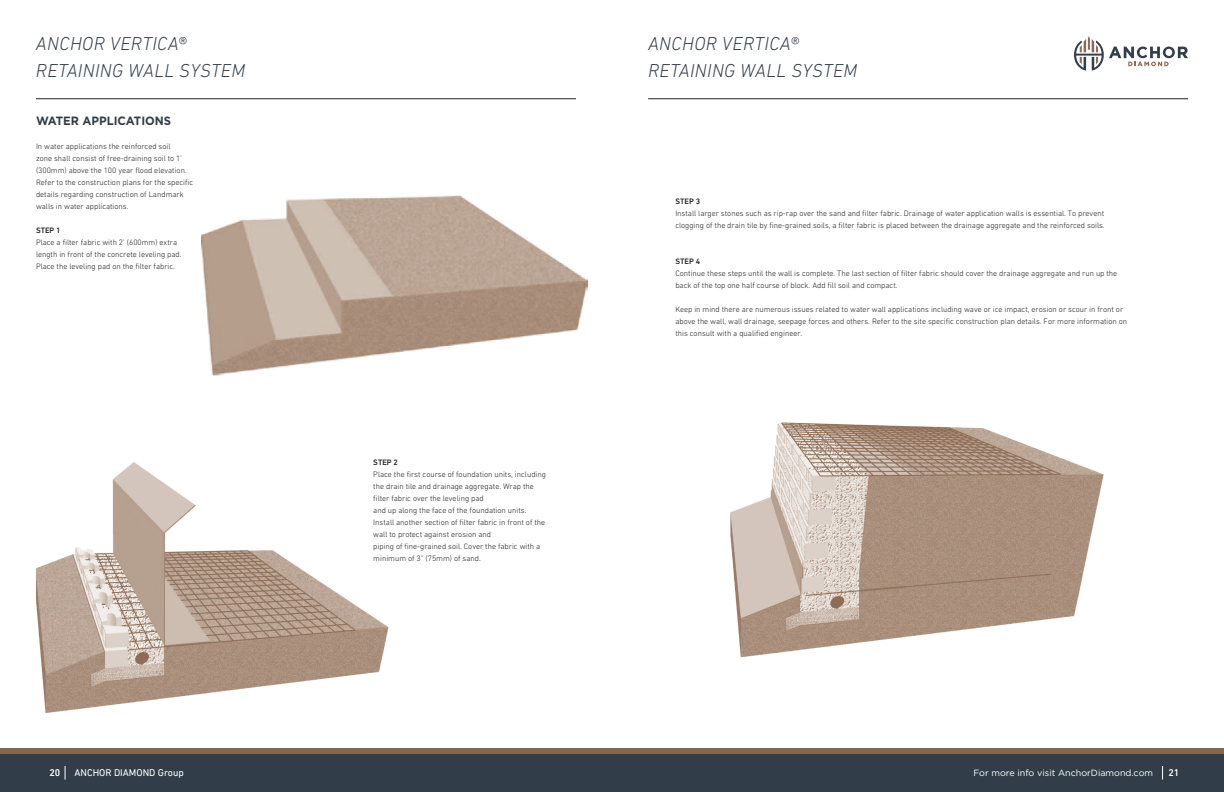
<style>
.page{position:relative;width:1224px;height:792px;background:#fff}
.page>*{position:absolute;margin:0;border:0;box-sizing:border-box;transform-origin:0 0}
.Rest_of_Product_Name{font:italic 300 19px "DIN Next LT Pro";letter-spacing:.02em;color:#313e49}
.t1{font:700 12px "Gotham";color:#313e49;scale:.95 1}
.t2{font:10px "DIN Next LT Pro";color:#fff}
.t3{font:500 10px "DIN Next W1 G";color:#fff}
.t4{font:9px "Gotham";color:#fff}
.Measurements{font:300 8px/12px "DIN Next W1 G";color:#231f20}
.t5{font:500 8px "DIN Next W1 G";color:#231f20}
</style>
<div class="page">
<div style="left:0;top:752px;width:1224px;height:40px;background:#313e49"></div>
<svg style="left:65px;top:766px;width:1px;height:14px"></svg>
<svg style="left:1162px;top:766px;width:1px;height:14px"></svg>
<hr style="left:36px;top:98px;width:540px;height:1px;background:#231f20">
<hr style="left:648px;top:98px;width:540px;height:1px;background:#231f20">
<svg style="left:1074px;top:36px;width:114px;height:35px"></svg>
<div style="left:0;top:748px;width:1224px;height:5px;background:#886750"></div>
<img style="left:36px;top:462px;width:353px;height:251px">
<img style="left:730px;top:422px;width:374px;height:236px">
<img style="left:201px;top:195px;width:387px;height:181px">
<p class="Rest_of_Product_Name" style="left:36px;top:33px;width:152px">ANCHOR VERTICA®</p>
<p class="Rest_of_Product_Name" style="left:36px;top:60px;width:211px">RETAINING WALL SYSTEM</p>
<p class="t1" style="left:36px;top:114px;width:144px">WATER APPLICATIONS</p>
<p class="Measurements" style="left:36px;top:141px;width:152px">In water applications the reinforced soil zone shall consist of free-draining soil to 1’ (300mm) above the 100 year flood elevation.</p>
<p class="Measurements" style="left:36px;top:177px;width:159px">Refer to the construction plans for the specific details regarding construction of Landmark walls in water applications.</p>
<p class="t5" style="left:36px;top:226px;width:26px">STEP 1</p>
<p class="Measurements" style="left:36px;top:237px;width:147px">Place a filter fabric with 2’ (600mm) extra length in front of the concrete leveling pad.<br>Place the leveling pad on the filter fabric.</p>
<p class="t5" style="left:373px;top:458px;width:26px">STEP 2</p>
<p class="Measurements" style="left:373px;top:468px;width:174px">Place the first course of foundation units, including the drain tile and drainage aggregate. Wrap the filter fabric over the leveling pad</p>
<p class="Measurements" style="left:373px;top:504px;width:173px">and up along the face of the foundation units.<br>Install another section of filter fabric in front of the wall to protect against erosion and</p>
<p class="Measurements" style="left:373px;top:540px;width:169px">piping of fine-grained soil. Cover the fabric with a minimum of 3” (75mm) of sand.</p>
<p class="Rest_of_Product_Name" style="left:648px;top:33px;width:152px">ANCHOR VERTICA®</p>
<p class="Rest_of_Product_Name" style="left:648px;top:60px;width:211px">RETAINING WALL SYSTEM</p>
<p class="t5" style="left:675px;top:197px;width:26px">STEP 3</p>
<p class="Measurements" style="left:675px;top:208px;width:430px">Install larger stones such as rip-rap over the sand and filter fabric. Drainage of water application walls is essential. To prevent</p>
<p class="Measurements" style="left:675px;top:220px;width:431px">clogging of the drain tile by fine-grained soils, a filter fabric is placed between the drainage aggregate and the reinforced soils.</p>
<p class="t5" style="left:675px;top:257px;width:26px">STEP 4</p>
<p class="Measurements" style="left:675px;top:268px;width:443px">Continue these steps until the wall is complete. The last section of filter fabric should cover the drainage aggregate and run up the</p>
<p class="Measurements" style="left:675px;top:280px;width:224px">back of the top one half course of block. Add fill soil and compact.</p>
<p class="Measurements" style="left:675px;top:304px;width:449px">Keep in mind there are numerous issues related to water wall applications including wave or ice impact, erosion or scour in front or</p>
<p class="Measurements" style="left:675px;top:316px;width:453px">above the wall, wall drainage, seepage forces and others. Refer to the site specific construction plan details. For more information on</p>
<p class="Measurements" style="left:675px;top:328px;width:128px">this consult with a qualified engineer.</p>
<p class="t3" style="left:50px;top:767px;width:12px">20</p>
<p class="t2" style="left:74px;top:767px;width:111px">ANCHOR DIAMOND Group</p>
<p class="t4" style="left:974px;top:768px;width:181px">For more info visit AnchorDiamond.com</p>
<p class="t3" style="left:1168px;top:767px;width:12px">21</p>
</div>
